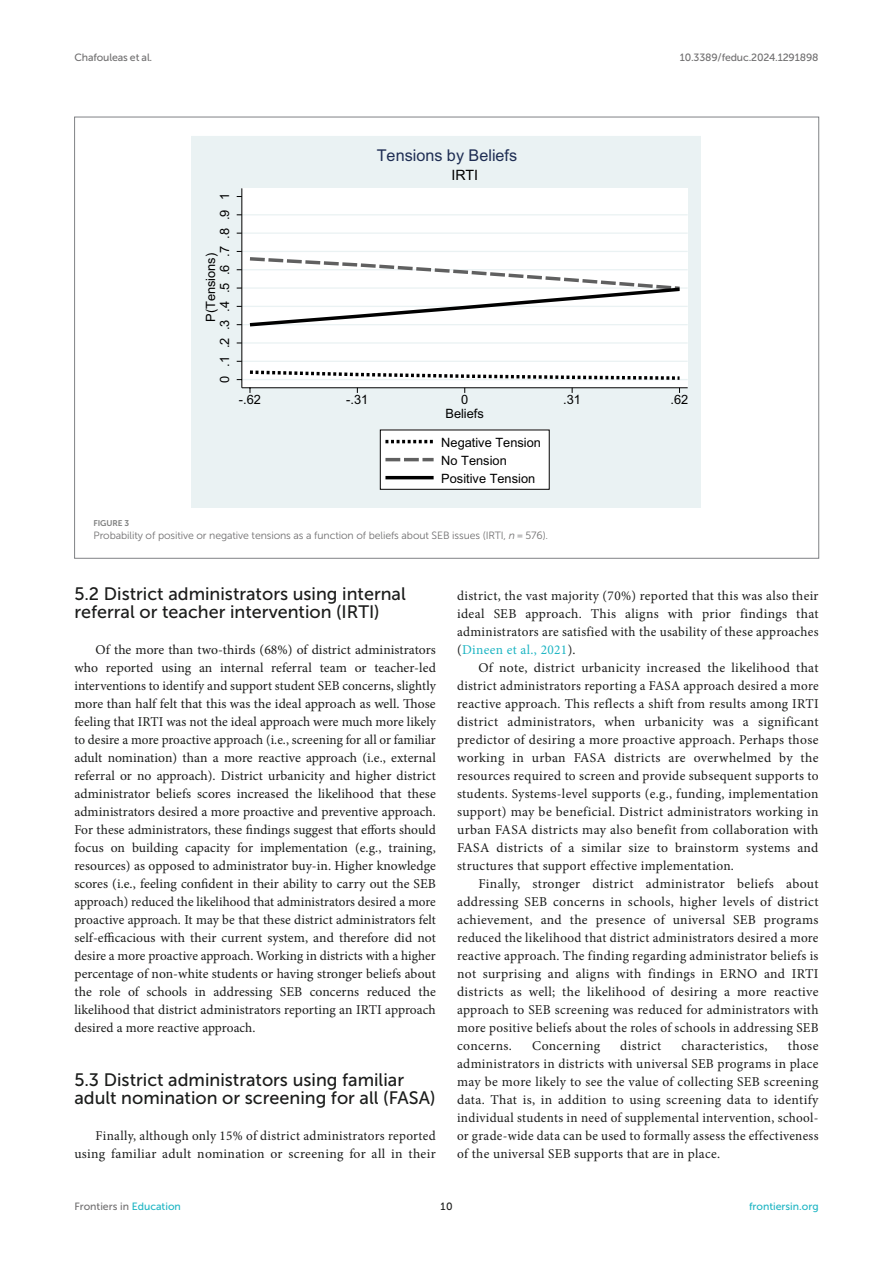
<style>
.page{position:relative;width:893px;height:1263px;background:#fff}
.page>*{position:absolute;margin:0;border:0;box-sizing:border-box;transform-origin:0 0}
.HEAD_2{font:18px/18px "Museo Sans 500";color:#1b1c1b}
.t1{font:16.2px "Arial";color:#1e2d53}
.t2{font:14.25px "Arial";color:#000}
.TEXT_FLUSH{font:13.5px/18px "Minion Pro";letter-spacing:.02em;color:#1b1c1b;text-align:justify}
.TEXT{font:13.5px/18px "Minion Pro";letter-spacing:.025em;color:#1b1c1b;text-align:justify}
.t3{font:12.9px/18px "Arial";color:#000}
.t4{font:12.75px "Arial";color:#000}
.FIG_LEG{font:10.5px "Museo Sans 300";letter-spacing:-.01em;color:#706f70}
.t5{font:10.5px "Museo Sans 500";letter-spacing:-.015em;color:#706f70}
.t6{font:10.5px "Museo Sans 500";color:#1db5c3}
.t7{font:10.5px "Museo Sans 500";color:#1b1c1b}
.FIG_HD{font:8.25px "Museo Sans 700";letter-spacing:-.01em;color:#7e7f7f}
.s1{font-style:italic}
.s2{color:#1db5c3}
</style>
<div class="page">
<div style="left:192px;top:136px;width:509px;height:371px;background:#eaf2f3"></div>
<div style="left:242px;top:188px;width:446px;height:200px;background:#fff"></div>
<hr style="left:242px;top:379px;width:446px;height:1px;background:#eaf2f3">
<hr style="left:242px;top:361px;width:446px;height:1px;background:#eaf2f3">
<hr style="left:242px;top:342px;width:446px;height:2px;background:#eaf2f3">
<hr style="left:242px;top:324px;width:446px;height:1px;background:#eaf2f3">
<hr style="left:242px;top:306px;width:446px;height:1px;background:#eaf2f3">
<hr style="left:242px;top:287px;width:446px;height:2px;background:#eaf2f3">
<hr style="left:242px;top:269px;width:446px;height:1px;background:#eaf2f3">
<hr style="left:242px;top:251px;width:446px;height:1px;background:#eaf2f3">
<hr style="left:242px;top:232px;width:446px;height:2px;background:#eaf2f3">
<hr style="left:242px;top:214px;width:446px;height:1px;background:#eaf2f3">
<svg style="left:250px;top:370px;width:429px;height:10px"></svg>
<hr style="left:241px;top:188px;width:1px;height:200px;background:#000">
<svg style="left:237px;top:251px;width:443px;height:77px"></svg>
<hr style="left:242px;top:387px;width:446px;height:1px;background:#000">
<div style="left:380px;top:430px;width:170px;height:60px;background:#fff"></div>
<div style="left:380px;top:429px;width:170px;height:61px;border:1px solid #000"></div>
<svg style="left:385px;top:440px;width:48px;height:3px"></svg>
<hr style="left:385px;top:458px;width:15px;height:3px;background:#606060">
<hr style="left:404px;top:458px;width:15px;height:3px;background:#606060">
<svg style="left:422px;top:458px;width:12px;height:3px"></svg>
<hr style="left:385px;top:476px;width:49px;height:3px;background:#000">
<p class="t5" style="left:74px;top:51px;width:79px">Chafouleas et al.</p>
<p class="t5" style="left:680px;top:51px;width:140px">10.3389/feduc.2024.1291898</p>
<p class="t1" style="left:377px;top:144px;width:142px">Tensions by Beliefs</p>
<p class="t4" style="left:216px;top:383px;width:192px;rotate:-90deg">0 .1.2.3.4.5.6.7.8.9 1</p>
<p class="t4" style="left:202px;top:322px;width:71px;rotate:-90deg">P(Tensions)</p>
<p class="t2" style="left:451px;top:166px;width:28px">IRTI</p>
<p class="t3" style="left:239px;top:390px;width:24px">-.62</p>
<p class="t3" style="left:346px;top:390px;width:24px">-.31</p>
<p class="t3" style="left:461px;top:390px;width:9px">0</p>
<p class="t3" style="left:563px;top:390px;width:19px">.31</p>
<p class="t3" style="left:671px;top:390px;width:19px">.62</p>
<p class="t3" style="left:445px;top:404px;width:40px">Beliefs</p>
<p class="t3" style="left:441px;top:433px;width:101px">Negative Tension<br>No Tension<br>Positive Tension</p>
<p class="FIG_HD" style="left:94px;top:518px;width:37px">FIGURE 3</p>
<p class="FIG_LEG" style="left:94px;top:530px;width:456px">Probability of positive or negative tensions as a function of beliefs about SEB issues (IRTI, <span class="s1">n</span> = 576).</p>
<p class="HEAD_2" style="left:74px;top:585px;width:333px">5.2 District administrators using internal referral or teacher intervention (IRTI)</p>
<p class="TEXT_FLUSH" style="left:74px;top:641px;width:363px;text-indent:21px">Of the more than two-thirds (68%) of district administrators who reported using an internal referral team or teacher-led interventions to identify and support student SEB concerns, slightly more than half felt that this was the ideal approach as well. Those feeling that IRTI was not the ideal approach were much more likely to desire a more proactive approach (i.e., screening for all or familiar adult nomination) than a more reactive approach (i.e., external referral or no approach). District urbanicity and higher district administrator beliefs scores increased the likelihood that these administrators desired a more proactive and preventive approach.<br>For these administrators, these findings suggest that efforts should focus on building capacity for implementation (e.g., training, resources) as opposed to administrator buy-in. Higher knowledge scores (i.e., feeling confident in their ability to carry out the SEB approach) reduced the likelihood that administrators desired a more proactive approach. It may be that these district administrators felt self-efficacious with their current system, and therefore did not desire a more proactive approach. Working in districts with a higher percentage of non-white students or having stronger beliefs about the role of schools in addressing SEB concerns reduced the likelihood that district administrators reporting an IRTI approach desired a more reactive approach.</p>
<p class="HEAD_2" style="left:74px;top:1071px;width:363px">5.3 District administrators using familiar adult nomination or screening for all (FASA)</p>
<p class="TEXT_FLUSH" style="left:74px;top:1127px;width:363px;text-align:right">Finally, although only 15% of district administrators reported using familiar adult nomination or screening for all in their</p>
<p class="TEXT_FLUSH" style="left:457px;top:587px;width:363px">district, the vast majority (70%) reported that this was also their ideal SEB approach. This aligns with prior findings that administrators are satisfied with the usability of these approaches (<span class="s2">Dineen et al., 2021</span>).</p>
<p class="TEXT" style="left:457px;top:659px;width:363px;text-indent:21px">Of note, district urbanicity increased the likelihood that district administrators reporting a FASA approach desired a more reactive approach. This reflects a shift from results among IRTI district administrators, when urbanicity was a significant predictor of desiring a more proactive approach. Perhaps those working in urban FASA districts are overwhelmed by the resources required to screen and provide subsequent supports to students. Systems-level supports (e.g., funding, implementation support) may be beneficial. District administrators working in urban FASA districts may also benefit from collaboration with FASA districts of a similar size to brainstorm systems and structures that support effective implementation.</p>
<p class="TEXT" style="left:457px;top:875px;width:363px;text-indent:21px">Finally, stronger district administrator beliefs about addressing SEB concerns in schools, higher levels of district achievement, and the presence of universal SEB programs reduced the likelihood that district administrators desired a more reactive approach. The finding regarding administrator beliefs is not surprising and aligns with findings in ERNO and IRTI districts as well; the likelihood of desiring a more reactive approach to SEB screening was reduced for administrators with more positive beliefs about the roles of schools in addressing SEB concerns.</p>
<p class="TEXT" style="left:457px;top:1037px;width:363px;text-indent:331px">those administrators in districts with universal SEB programs in place may be more likely to see the value of collecting SEB screening data. That is, in addition to using screening data to identify individual students in need of supplemental intervention, school&shy;or grade-wide data can be used to formally assess the effectiveness of the universal SEB supports that are in place.</p>
<p class="TEXT" style="left:532px;top:1037px;width:70px">Concerning</p>
<p class="TEXT" style="left:620px;top:1037px;width:43px">district</p>
<p class="TEXT" style="left:682px;top:1037px;width:88px">characteristics,</p>
<p class="t5" style="left:74px;top:1200px;width:108px">Frontiers in <span class="s2">Education</span></p>
<p class="t7" style="left:440px;top:1200px;width:14px">10</p>
<p class="t6" style="left:749px;top:1200px;width:71px">frontiersin.org</p>
</div>
